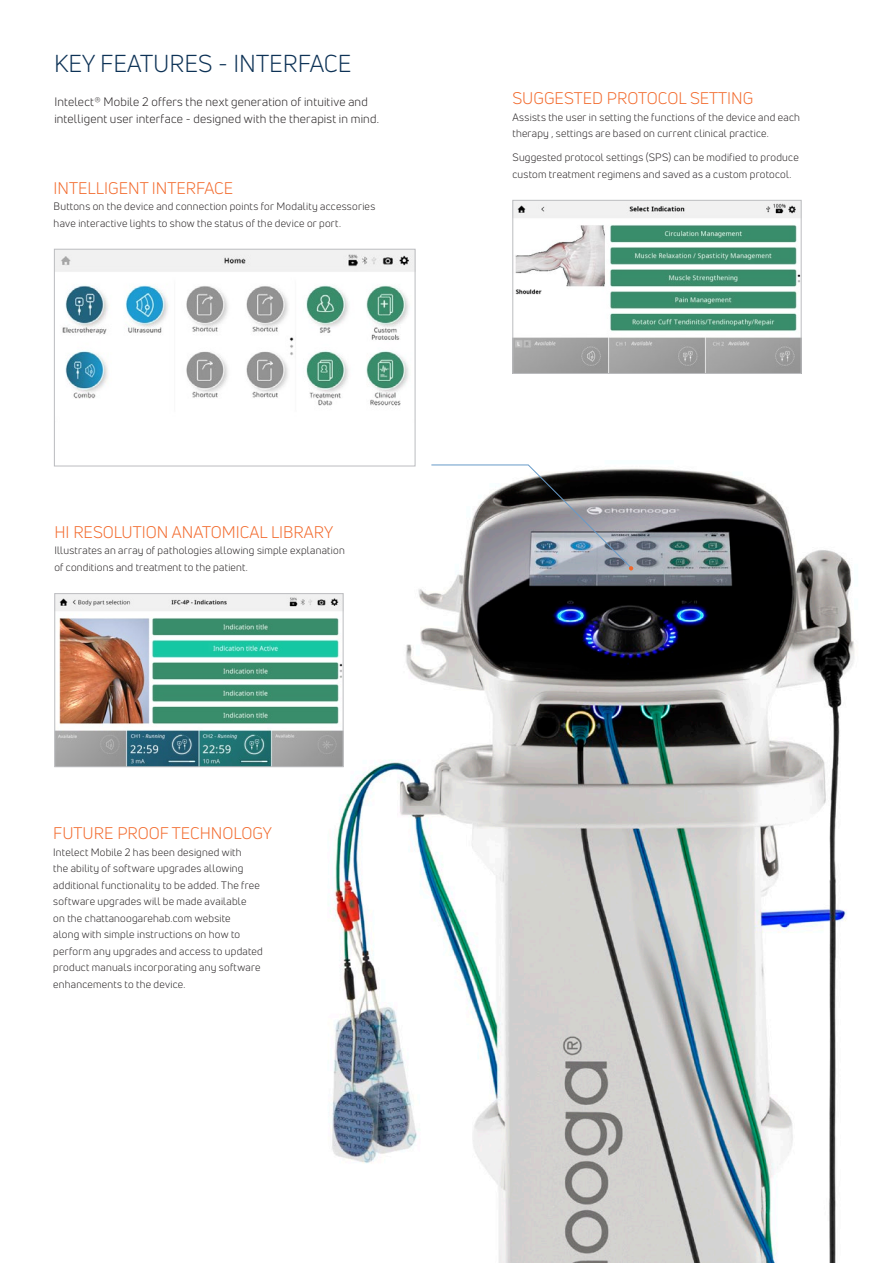
<style>
.page{position:relative;width:893px;height:1263px;background:#fff}
.page>*{position:absolute;margin:0;border:0;box-sizing:border-box;transform-origin:0 0}
.t1{font:24px "Uni Neue";color:#0d3256}
.t2{font:16.5px "Uni Neue";color:#f2682a}
.t3{font:12px/16.5px "Uni Neue";letter-spacing:.015em;color:#231f20}
.t4{font:10.5px/16.5px "Uni Neue";letter-spacing:.02em;color:#231f20}
</style>
<div class="page">
<img style="left:180px;top:265px;width:675px;height:998px">
<img style="left:514px;top:202px;width:285px;height:170px">
<div style="left:512px;top:200px;width:289px;height:174px;border:1px solid #bcbdc0"></div>
<img style="left:56px;top:595px;width:285px;height:170px">
<div style="left:54px;top:593px;width:289px;height:174px;border:1px solid #bcbdc0"></div>
<img style="left:56px;top:251px;width:357px;height:213px">
<div style="left:54px;top:249px;width:361px;height:217px;border:1px solid #bcbdc0"></div>
<svg style="left:431px;top:464px;width:202px;height:106px"></svg>
<p class="t1" style="left:54px;top:49px;width:299px">KEY FEATURES - INTERFACE</p>
<p class="t3" style="left:54px;top:93px;width:326px">Intelect® Mobile 2 offers the next generation of intuitive and intelligent user interface - designed with the therapist in mind.</p>
<p class="t2" style="left:54px;top:178px;width:181px">INTELLIGENT INTERFACE</p>
<p class="t4" style="left:54px;top:198px;width:323px">Buttons on the device and connection points for Modality accessories have interactive lights to show the status of the device or port.</p>
<p class="t2" style="left:54px;top:522px;width:280px">HI RESOLUTION ANATOMICAL LIBRARY</p>
<p class="t4" style="left:54px;top:542px;width:292px">Illustrates an array of pathologies allowing simple explanation of conditions and treatment to the patient.</p>
<p class="t2" style="left:53px;top:823px;width:220px">FUTURE PROOF TECHNOLOGY</p>
<p class="t4" style="left:53px;top:843px;width:211px">Intelect Mobile 2 has been designed with<br>the ability of software upgrades allowing additional functionality to be added. The free software upgrades will be made available<br>on the chattanoogarehab.com website<br>along with simple instructions on how to perform any upgrades and access to updated product manuals incorporating any software enhancements to the device.</p>
<p class="t2" style="left:512px;top:88px;width:242px">SUGGESTED PROTOCOL SETTING</p>
<p class="t4" style="left:512px;top:109px;width:289px">Assists the user in setting the functions of the device and each therapy , settings are based on current clinical practice.</p>
<p class="t4" style="left:512px;top:149px;width:288px">Suggested protocol settings (SPS) can be modified to produce custom treatment regimens and saved as a custom protocol.</p>
</div>
